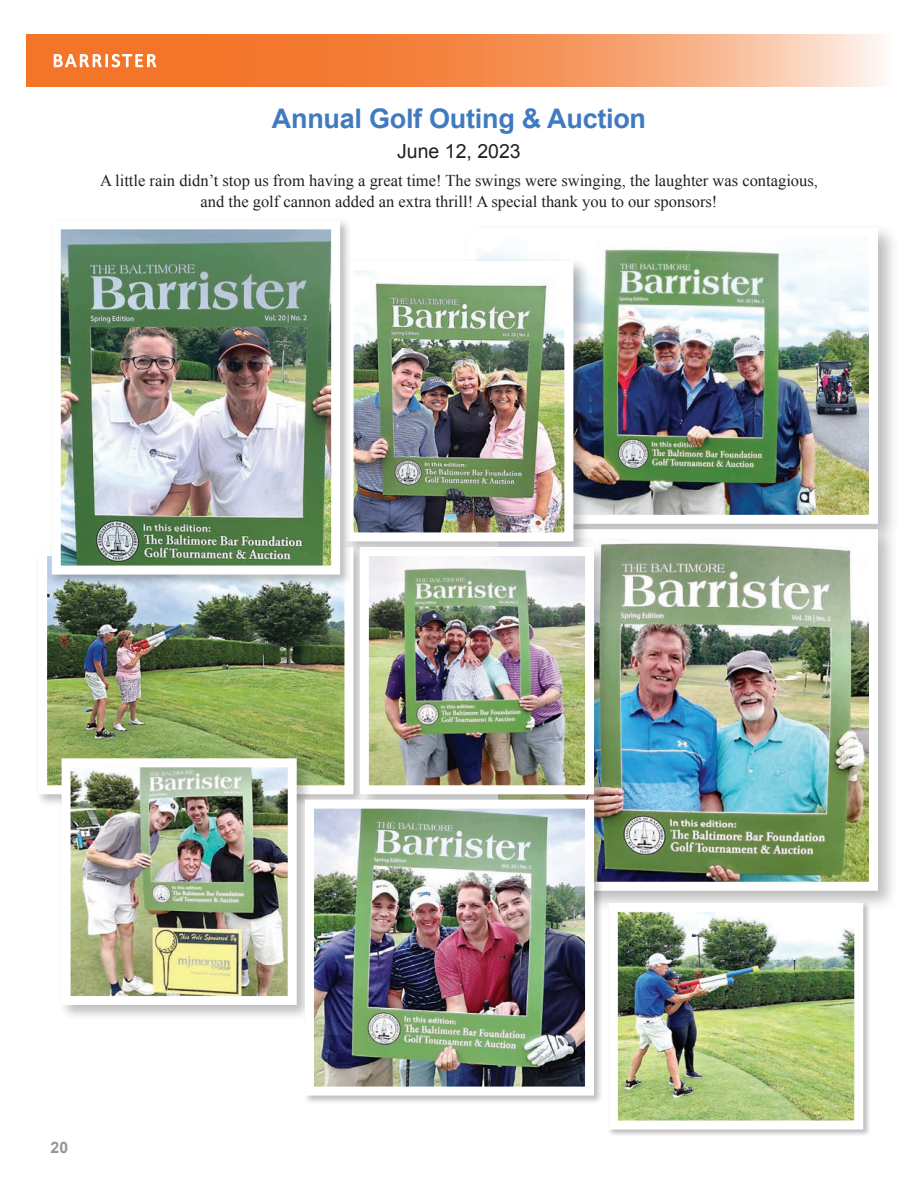
<style>
.page{position:relative;width:918px;height:1188px;background:#fff}
.page>*{position:absolute;margin:0;border:0;box-sizing:border-box;transform-origin:0 0}
.t1{font:700 27px "Arial";letter-spacing:-.01em;color:#417bbf}
.t2{font:19.5px "Arial";color:#231f20}
.t3{font:16.5px/21px "Times New Roman";color:#231f20;text-align:center}
.t4{font:700 15.75px "Arial";color:#939598}
</style>
<div class="page">
<svg style="left:27px;top:34px;width:858px;height:53px;background:#f5965d"></svg>
<svg style="left:54px;top:54px;width:102px;height:15px"></svg>
<div style="left:463px;top:223px;width:436px;height:322px;background:#231f20;opacity:.3"></div>
<img style="left:477px;top:238px;width:391px;height:276px">
<div style="left:485px;top:525px;width:414px;height:386px;background:#231f20;opacity:.3"></div>
<img style="left:590px;top:539px;width:278px;height:342px">
<div style="left:489px;top:529px;width:389px;height:362px;border:9px solid #fff"></div>
<div style="left:341px;top:257px;width:249px;height:301px;background:#231f20;opacity:.3"></div>
<img style="left:355px;top:271px;width:208px;height:260px">
<div style="left:345px;top:261px;width:228px;height:280px;border:9px solid #fff"></div>
<div style="left:35px;top:544px;width:331px;height:263px;background:#231f20;opacity:.3"></div>
<img style="left:48px;top:557px;width:295px;height:227px">
<div style="left:38px;top:547px;width:315px;height:247px;border:9px solid #fff"></div>
<div style="left:58px;top:755px;width:255px;height:266px;background:#231f20;opacity:.3"></div>
<img style="left:72px;top:768px;width:215px;height:227px">
<div style="left:62px;top:758px;width:235px;height:247px;border:9px solid #fff"></div>
<div style="left:356px;top:543px;width:257px;height:270px;background:#231f20;opacity:.3"></div>
<img style="left:370px;top:557px;width:214px;height:227px">
<div style="left:360px;top:547px;width:234px;height:247px;border:9px solid #fff"></div>
<div style="left:607px;top:901px;width:264px;height:236px;background:#231f20;opacity:.3"></div>
<img style="left:619px;top:913px;width:234px;height:207px">
<div style="left:609px;top:903px;width:254px;height:227px;border:9px solid #fff"></div>
<div style="left:49px;top:218px;width:304px;height:369px;background:#231f20;opacity:.3"></div>
<img style="left:62px;top:230px;width:268px;height:335px">
<div style="left:52px;top:220px;width:288px;height:355px;border:9px solid #fff"></div>
<div style="left:303px;top:797px;width:301px;height:308px;background:#231f20;opacity:.3"></div>
<img style="left:315px;top:810px;width:269px;height:276px">
<div style="left:305px;top:800px;width:289px;height:296px;border:9px solid #fff"></div>
<h1 class="t1" style="left:272px;top:100px;width:376px">Annual Golf Outing &amp; Auction</h1>
<p class="t2" style="left:397px;top:138px;width:125px">June 12, 2023</p>
<p class="t3" style="left:100px;top:169px;width:719px">A little rain didn’t stop us from having a great time! The swings were swinging, the laughter was contagious, and the golf cannon added an extra thrill! A special thank you to our sponsors!</p>
<p class="t4" style="left:51px;top:1137px;width:19px">20</p>
</div>
